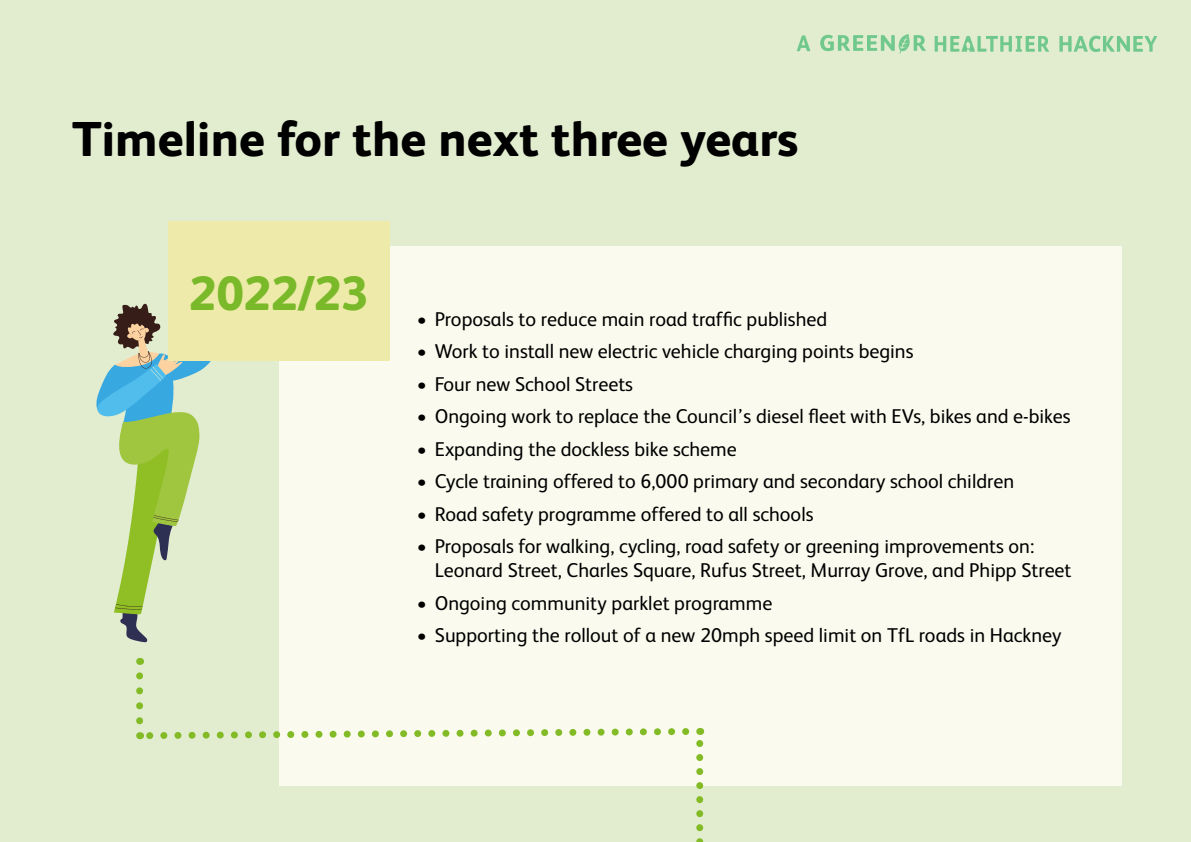
<style>
.page{position:relative;width:1191px;height:842px;background:#e2edd0}
.page>*{position:absolute;margin:0;border:0;box-sizing:border-box;transform-origin:0 0}
.t1{font:800 49px "FS Albert";color:#000}
.t2{font:800 48px "FS Albert";color:#7ab929}
.t3{font:20px/24px "FS Albert";color:#000}
</style>
<div class="page">
<div style="left:279px;top:246px;width:842px;height:539px;background:#fafbee"></div>
<svg style="left:136px;top:658px;width:567px;height:184px"></svg>
<svg style="left:96px;top:303px;width:115px;height:339px"></svg>
<div style="left:168px;top:221px;width:222px;height:140px;background:#eeebaa"></div>
<svg style="left:1059px;top:36px;width:98px;height:16px"></svg>
<svg style="left:797px;top:35px;width:13px;height:16px"></svg>
<svg style="left:820px;top:34px;width:105px;height:20px"></svg>
<svg style="left:934px;top:36px;width:115px;height:16px"></svg>
<h1 class="t1" style="left:72px;top:104px;width:727px">Timeline for the next three years</h1>
<h2 class="t2" style="left:189px;top:258px;width:181px">2022/23</h2>
<p class="t3" style="left:417px;top:306px;width:412px">• Proposals to reduce main road traffic published</p>
<p class="t3" style="left:417px;top:338px;width:498px">• Work to install new electric vehicle charging points begins</p>
<p class="t3" style="left:417px;top:371px;width:218px">• Four new School Streets</p>
<p class="t3" style="left:417px;top:403px;width:655px">• Ongoing work to replace the Council’s diesel fleet with EVs, bikes and e-bikes</p>
<p class="t3" style="left:417px;top:436px;width:321px">• Expanding the dockless bike scheme</p>
<p class="t3" style="left:417px;top:468px;width:599px">• Cycle training offered to 6,000 primary and secondary school children</p>
<p class="t3" style="left:417px;top:501px;width:398px">• Road safety programme offered to all schools</p>
<p class="t3" style="left:435px;top:533px;width:638px;text-indent:-18px">• Proposals for walking, cycling, road safety or greening improvements on:<br>Leonard Street, Charles Square, Rufus Street, Murray Grove, and Phipp Street</p>
<p class="t3" style="left:417px;top:590px;width:357px">• Ongoing community parklet programme</p>
<p class="t3" style="left:417px;top:622px;width:646px">• Supporting the rollout of a new 20mph speed limit on TfL roads in Hackney</p>
</div>
